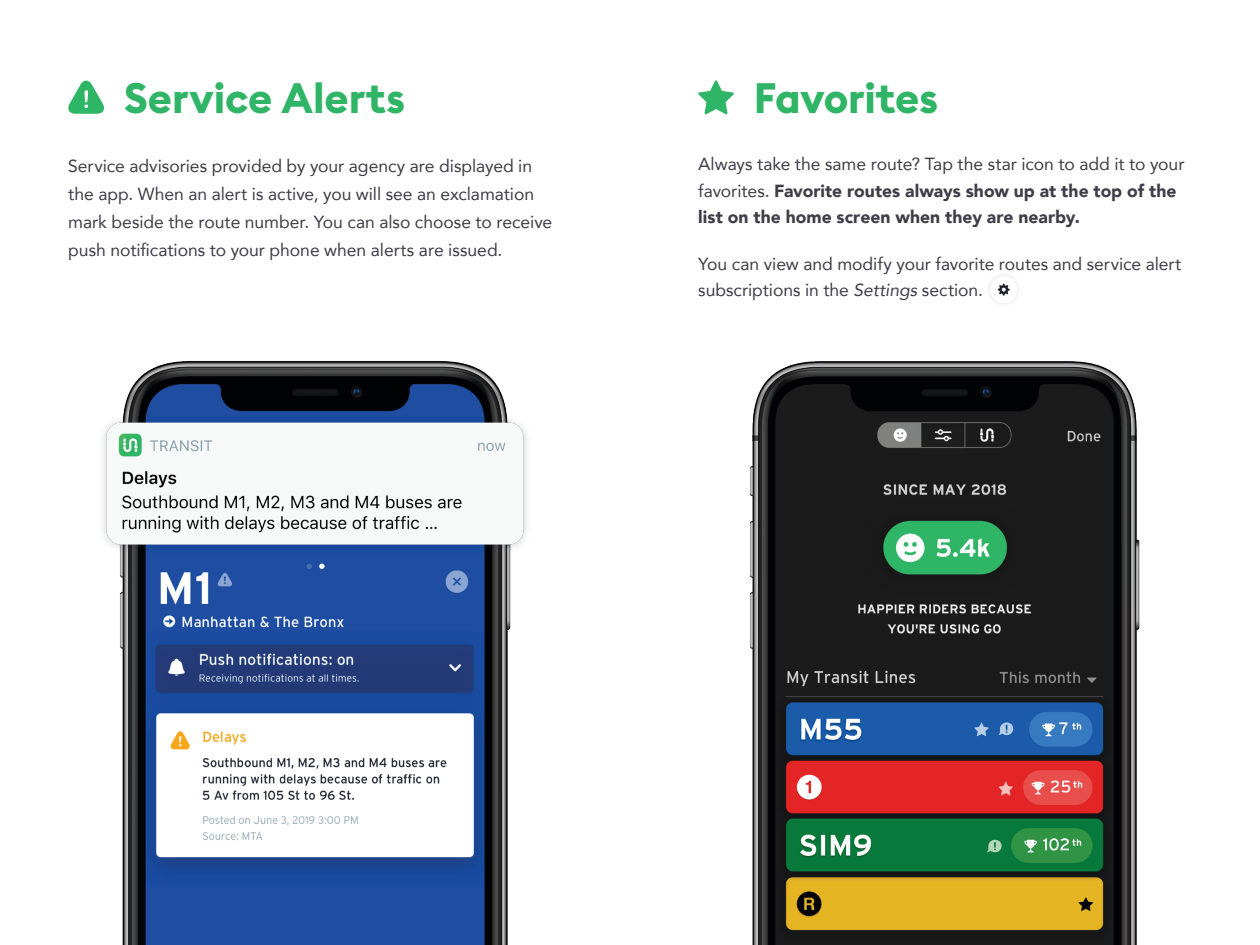
<style>
.page{position:relative;width:1260px;height:945px;background:#fff}
.page>*{position:absolute;margin:0;border:0;box-sizing:border-box;transform-origin:0 0}
.t1{font:700 42px "Euclid Square";letter-spacing:-.005em;color:#30b567}
.t2{font:17.5px/28px "Avenir";color:#3e3d48}
.t3{font:900 17.5px/26.2px "Avenir";color:#3e3d48}
.s1{font-weight:400}
.s2{font-style:italic}
</style>
<div class="page">
<svg style="left:68px;top:81px;width:36px;height:33px"></svg>
<img style="left:103px;top:361px;width:424px;height:584px">
<svg style="left:698px;top:80px;width:36px;height:35px"></svg>
<img style="left:989px;top:275px;width:29px;height:29px">
<div style="left:990px;top:276px;width:27px;height:27px;background:#fff"></div>
<svg style="left:998px;top:284px;width:12px;height:12px"></svg>
<img style="left:749px;top:361px;width:391px;height:584px">
<h1 class="t1" style="left:124px;top:71px;width:283px">Service Alerts</h1>
<p class="t2" style="left:68px;top:152px;width:486px">Service advisories provided by your agency are displayed in the app. When an alert is active, you will see an exclamation mark beside the route number. You can also choose to receive push notifications to your phone when alerts are issued.</p>
<h1 class="t1" style="left:754px;top:71px;width:186px">Favorites</h1>
<p class="t3" style="left:698px;top:151px;width:488px"><span class="s1">Always take the same route? Tap the star icon to add it to your favorites.</span> Favorite routes always show up at the top of the list on the home screen when they are nearby.</p>
<p class="t2" style="left:698px;top:250px;width:485px;line-height:26.2px">You can view and modify your favorite routes and service alert subscriptions in the <span class="s2">Settings</span> section.</p>
</div>
